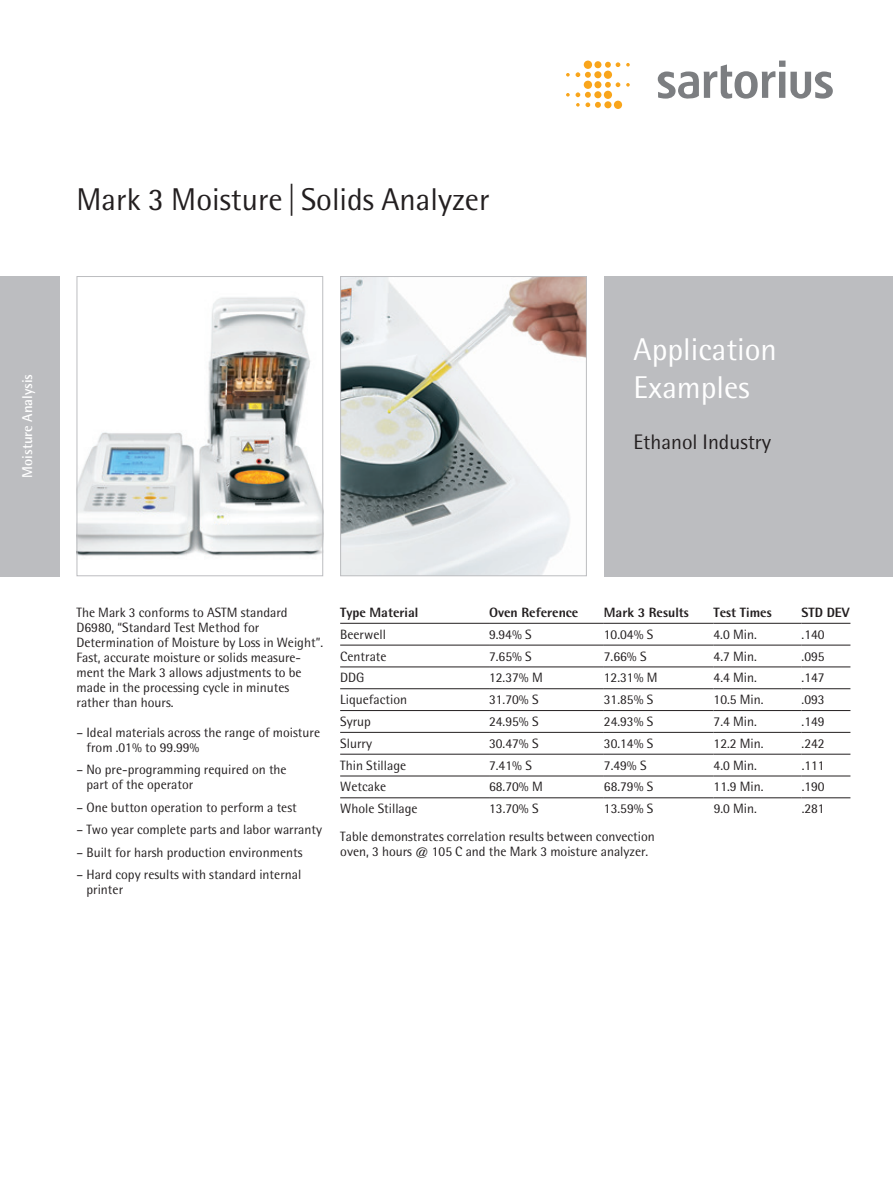
<style>
.page{position:relative;width:893px;height:1191px;background:#fff}
.page>*{position:absolute;margin:0;border:0;box-sizing:border-box;transform-origin:0 0}
.t1{font:31.5px "Sartorius Rotis Sans";color:#231f20}
.t2{font:31.5px/37.5px "Sartorius Rotis Sans";color:#fff}
.t3{font:21px "Sartorius Rotis Sans";color:#231f20}
.t4{font:700 14.25px "Sartorius Rotis Sans";letter-spacing:-.005em;color:#fff}
.t5{font:13.5px/15px "Sartorius Rotis Sans";color:#231f20}
.t6{font:800 13.5px "Sartorius Rotis Sans";color:#231f20}
</style>
<div class="page">
<div style="left:0;top:276px;width:60px;height:300px;background:#bcbdc0"></div>
<div style="left:584px;top:61px;width:8px;height:8px;background:#f9a51b;border-radius:50%"></div>
<svg style="left:626px;top:63px;width:4px;height:3px"></svg>
<svg style="left:626px;top:83px;width:4px;height:4px"></svg>
<svg style="left:566px;top:73px;width:4px;height:4px"></svg>
<svg style="left:566px;top:93px;width:4px;height:4px"></svg>
<svg style="left:614px;top:101px;width:8px;height:8px"></svg>
<svg style="left:576px;top:62px;width:44px;height:46px"></svg>
<svg style="left:658px;top:61px;width:175px;height:38px"></svg>
<img style="left:79px;top:297px;width:242px;height:259px">
<div style="left:77px;top:276px;width:246px;height:300px;border:1px solid #bcbdc0"></div>
<img style="left:342px;top:278px;width:243px;height:296px">
<div style="left:340px;top:276px;width:247px;height:300px;border:1px solid #bcbdc0"></div>
<hr style="left:340px;top:623px;width:149px;height:1px;background:#231f20">
<hr style="left:489px;top:623px;width:115px;height:1px;background:#231f20">
<hr style="left:604px;top:623px;width:109px;height:1px;background:#231f20">
<hr style="left:713px;top:623px;width:88px;height:1px;background:#231f20">
<hr style="left:801px;top:623px;width:49px;height:1px;background:#231f20">
<hr style="left:340px;top:645px;width:149px;height:1px;background:#231f20">
<hr style="left:489px;top:645px;width:115px;height:1px;background:#231f20">
<hr style="left:604px;top:645px;width:109px;height:1px;background:#231f20">
<hr style="left:713px;top:645px;width:88px;height:1px;background:#231f20">
<hr style="left:801px;top:645px;width:49px;height:1px;background:#231f20">
<hr style="left:340px;top:666px;width:149px;height:1px;background:#231f20">
<hr style="left:489px;top:666px;width:115px;height:1px;background:#231f20">
<hr style="left:604px;top:666px;width:109px;height:1px;background:#231f20">
<hr style="left:713px;top:666px;width:88px;height:1px;background:#231f20">
<hr style="left:801px;top:666px;width:49px;height:1px;background:#231f20">
<hr style="left:340px;top:688px;width:149px;height:1px;background:#231f20">
<hr style="left:489px;top:688px;width:115px;height:1px;background:#231f20">
<hr style="left:604px;top:688px;width:109px;height:1px;background:#231f20">
<hr style="left:713px;top:688px;width:88px;height:1px;background:#231f20">
<hr style="left:801px;top:688px;width:49px;height:1px;background:#231f20">
<hr style="left:340px;top:710px;width:149px;height:1px;background:#231f20">
<hr style="left:489px;top:710px;width:115px;height:1px;background:#231f20">
<hr style="left:604px;top:710px;width:109px;height:1px;background:#231f20">
<hr style="left:713px;top:710px;width:88px;height:1px;background:#231f20">
<hr style="left:801px;top:710px;width:49px;height:1px;background:#231f20">
<hr style="left:340px;top:732px;width:149px;height:1px;background:#231f20">
<hr style="left:489px;top:732px;width:115px;height:1px;background:#231f20">
<hr style="left:604px;top:732px;width:109px;height:1px;background:#231f20">
<hr style="left:713px;top:732px;width:88px;height:1px;background:#231f20">
<hr style="left:801px;top:732px;width:49px;height:1px;background:#231f20">
<hr style="left:340px;top:754px;width:149px;height:1px;background:#231f20">
<hr style="left:489px;top:754px;width:115px;height:1px;background:#231f20">
<hr style="left:604px;top:754px;width:109px;height:1px;background:#231f20">
<hr style="left:713px;top:754px;width:88px;height:1px;background:#231f20">
<hr style="left:801px;top:754px;width:49px;height:1px;background:#231f20">
<hr style="left:340px;top:775px;width:149px;height:1px;background:#231f20">
<hr style="left:489px;top:775px;width:115px;height:1px;background:#231f20">
<hr style="left:604px;top:775px;width:109px;height:1px;background:#231f20">
<hr style="left:713px;top:775px;width:88px;height:1px;background:#231f20">
<hr style="left:801px;top:775px;width:49px;height:1px;background:#231f20">
<hr style="left:340px;top:797px;width:149px;height:1px;background:#231f20">
<hr style="left:489px;top:797px;width:115px;height:1px;background:#231f20">
<hr style="left:604px;top:797px;width:109px;height:1px;background:#231f20">
<hr style="left:713px;top:797px;width:88px;height:1px;background:#231f20">
<hr style="left:801px;top:797px;width:49px;height:1px;background:#231f20">
<div style="left:604px;top:276px;width:289px;height:300px;background:#bcbdc0"></div>
<h1 class="t1" style="left:77px;top:181px;width:415px">Mark 3 Moisture | Solids Analyzer</h1>
<p class="t4" style="left:18px;top:478px;width:105px;rotate:-90deg">Moisture Analysis</p>
<h1 class="t2" style="left:634px;top:330px;width:145px">Application<br>Examples</h1>
<h2 class="t3" style="left:634px;top:429px;width:139px">Ethanol Industry</h2>
<p class="t5" style="left:77px;top:604px;width:248px">The Mark 3 conforms to ASTM standard D6980, “Standard Test Method for Determination of Moisture by Loss in Weight”.<br>Fast, accurate moisture or solids measure&shy;ment the Mark 3 allows adjustments to be made in the processing cycle in minutes rather than hours.</p>
<p class="t5" style="left:86px;top:724px;width:235px;text-indent:-10px">– Ideal materials across the range of moisture from .01% to 99.99%</p>
<p class="t5" style="left:86px;top:762px;width:202px;text-indent:-10px">– No pre-programming required on the part of the operator</p>
<p class="t5" style="left:77px;top:799px;width:222px">– One button operation to perform a test</p>
<p class="t5" style="left:77px;top:822px;width:247px">– Two year complete parts and labor warranty</p>
<p class="t5" style="left:77px;top:844px;width:227px">– Built for harsh production environments</p>
<p class="t5" style="left:86px;top:867px;width:216px;text-indent:-10px">– Hard copy results with standard internal printer</p>
<p class="t6" style="left:340px;top:604px;width:80px">Type Material</p>
<p class="t6" style="left:489px;top:604px;width:91px">Oven Reference</p>
<p class="t6" style="left:604px;top:604px;width:87px">Mark 3 Results</p>
<p class="t6" style="left:713px;top:604px;width:60px">Test Times</p>
<p class="t6" style="left:802px;top:604px;width:50px">STD DEV</p>
<p class="t5" style="left:340px;top:626px;width:47px">Beerwell</p>
<p class="t5" style="left:489px;top:626px;width:44px">9.94% S</p>
<p class="t5" style="left:604px;top:626px;width:51px">10.04% S</p>
<p class="t5" style="left:713px;top:626px;width:45px">4.0 Min.</p>
<p class="t5" style="left:802px;top:626px;width:25px">.140</p>
<p class="t5" style="left:340px;top:648px;width:48px">Centrate</p>
<p class="t5" style="left:489px;top:648px;width:44px">7.65% S</p>
<p class="t5" style="left:604px;top:648px;width:44px">7.66% S</p>
<p class="t5" style="left:714px;top:648px;width:45px">4.7 Min.</p>
<p class="t5" style="left:802px;top:648px;width:25px">.095</p>
<p class="t5" style="left:340px;top:670px;width:26px">DDG</p>
<p class="t5" style="left:489px;top:670px;width:55px">12.37% M</p>
<p class="t5" style="left:604px;top:670px;width:55px">12.31% M</p>
<p class="t5" style="left:714px;top:670px;width:45px">4.4 Min.</p>
<p class="t5" style="left:802px;top:670px;width:25px">.147</p>
<p class="t5" style="left:340px;top:692px;width:68px">Liquefaction</p>
<p class="t5" style="left:489px;top:692px;width:51px">31.70% S</p>
<p class="t5" style="left:604px;top:692px;width:51px">31.85% S</p>
<p class="t5" style="left:714px;top:692px;width:51px">10.5 Min.</p>
<p class="t5" style="left:802px;top:692px;width:25px">.093</p>
<p class="t5" style="left:340px;top:714px;width:32px">Syrup</p>
<p class="t5" style="left:489px;top:714px;width:51px">24.95% S</p>
<p class="t5" style="left:604px;top:714px;width:51px">24.93% S</p>
<p class="t5" style="left:714px;top:714px;width:45px">7.4 Min.</p>
<p class="t5" style="left:802px;top:714px;width:25px">.149</p>
<p class="t5" style="left:340px;top:735px;width:33px">Slurry</p>
<p class="t5" style="left:489px;top:735px;width:51px">30.47% S</p>
<p class="t5" style="left:604px;top:735px;width:51px">30.14% S</p>
<p class="t5" style="left:714px;top:735px;width:51px">12.2 Min.</p>
<p class="t5" style="left:802px;top:735px;width:25px">.242</p>
<p class="t5" style="left:340px;top:757px;width:67px">Thin Stillage</p>
<p class="t5" style="left:489px;top:757px;width:44px">7.41% S</p>
<p class="t5" style="left:604px;top:757px;width:44px">7.49% S</p>
<p class="t5" style="left:714px;top:757px;width:45px">4.0 Min.</p>
<p class="t5" style="left:802px;top:757px;width:25px">.111</p>
<p class="t5" style="left:340px;top:779px;width:47px">Wetcake</p>
<p class="t5" style="left:489px;top:779px;width:55px">68.70% M</p>
<p class="t5" style="left:604px;top:779px;width:51px">68.79% S</p>
<p class="t5" style="left:714px;top:779px;width:51px">11.9 Min.</p>
<p class="t5" style="left:802px;top:779px;width:25px">.190</p>
<p class="t5" style="left:340px;top:801px;width:79px">Whole Stillage</p>
<p class="t5" style="left:489px;top:801px;width:51px">13.70% S</p>
<p class="t5" style="left:604px;top:801px;width:51px">13.59% S</p>
<p class="t5" style="left:714px;top:801px;width:45px">9.0 Min.</p>
<p class="t5" style="left:802px;top:801px;width:25px">.281</p>
<p class="t5" style="left:340px;top:828px;width:316px">Table demonstrates correlation results between convection oven, 3 hours @ 105 C and the Mark 3 moisture analyzer.</p>
</div>
